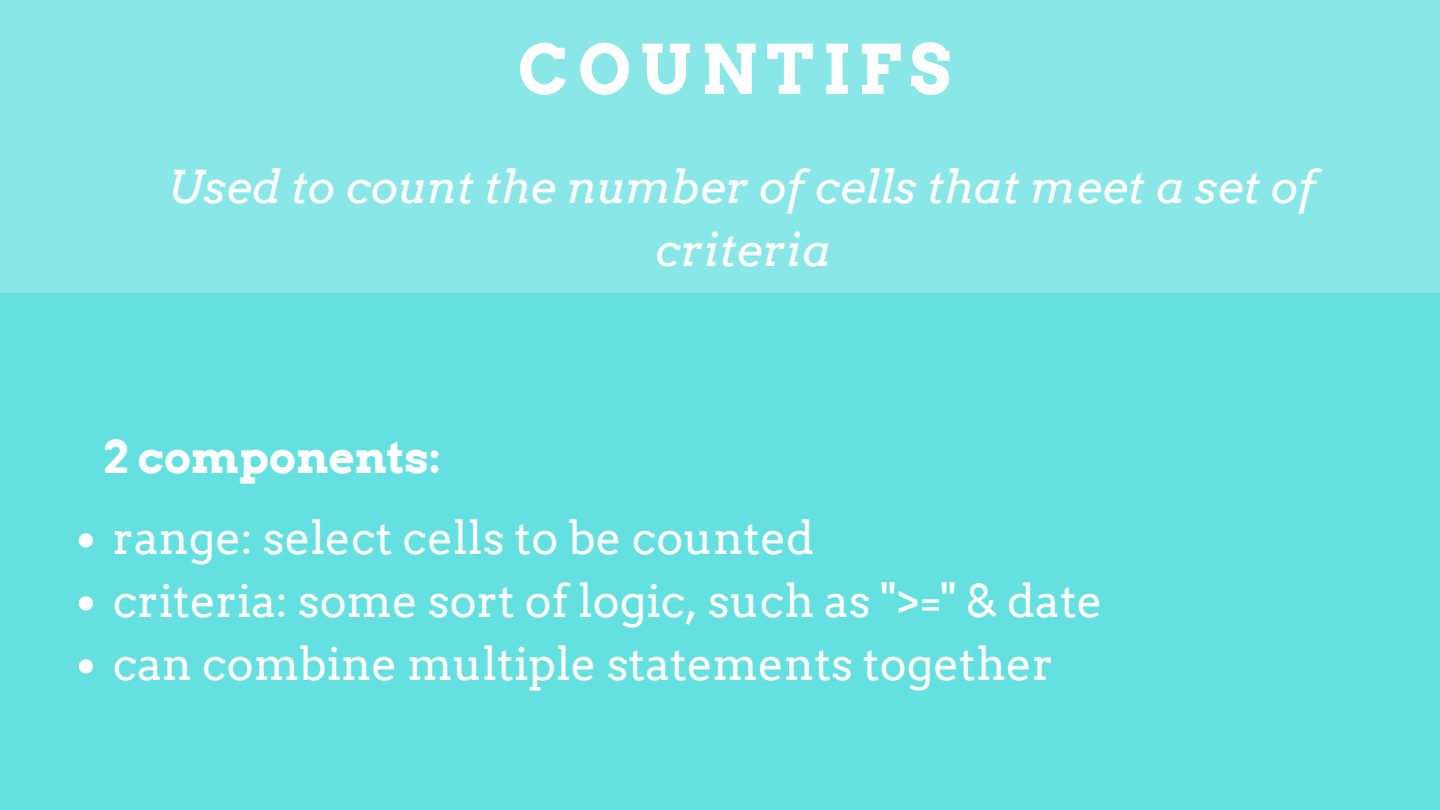
<style>
.page{position:relative;width:1440px;height:810px;background:#64e0e1}
.page>*{position:absolute;margin:0;border:0;box-sizing:border-box;transform-origin:0 0}
.t1{font:700 67.9px "Arvo";letter-spacing:.13em;color:#fff}
.t2{font:45.3px/63px "Arvo";color:#fff}
.t3{font:italic 45.3px/63px "Arvo";color:#fff;text-align:center}
.t4{font:700 45.3px "Arvo";color:#fff}
</style>
<div class="page">
<div style="left:0;top:0;width:1440px;height:292px;background:#8ae7e8"></div>
<svg style="left:79px;top:533px;width:14px;height:15px"></svg>
<svg style="left:79px;top:596px;width:14px;height:14px"></svg>
<svg style="left:79px;top:659px;width:14px;height:15px"></svg>
<h1 class="t1" style="left:518px;top:29px;width:435px">COUNTIFS</h1>
<p class="t3" style="left:169px;top:156px;width:1148px">Used to count the number of cells that meet a set of criteria</p>
<p class="t4" style="left:103px;top:430px;width:340px">2 components:</p>
<p class="t2" style="left:113px;top:507px;width:991px">range: select cells to be counted<br>criteria: some sort of logic, such as "&gt;=" &amp; date can combine multiple statements together</p>
</div>
